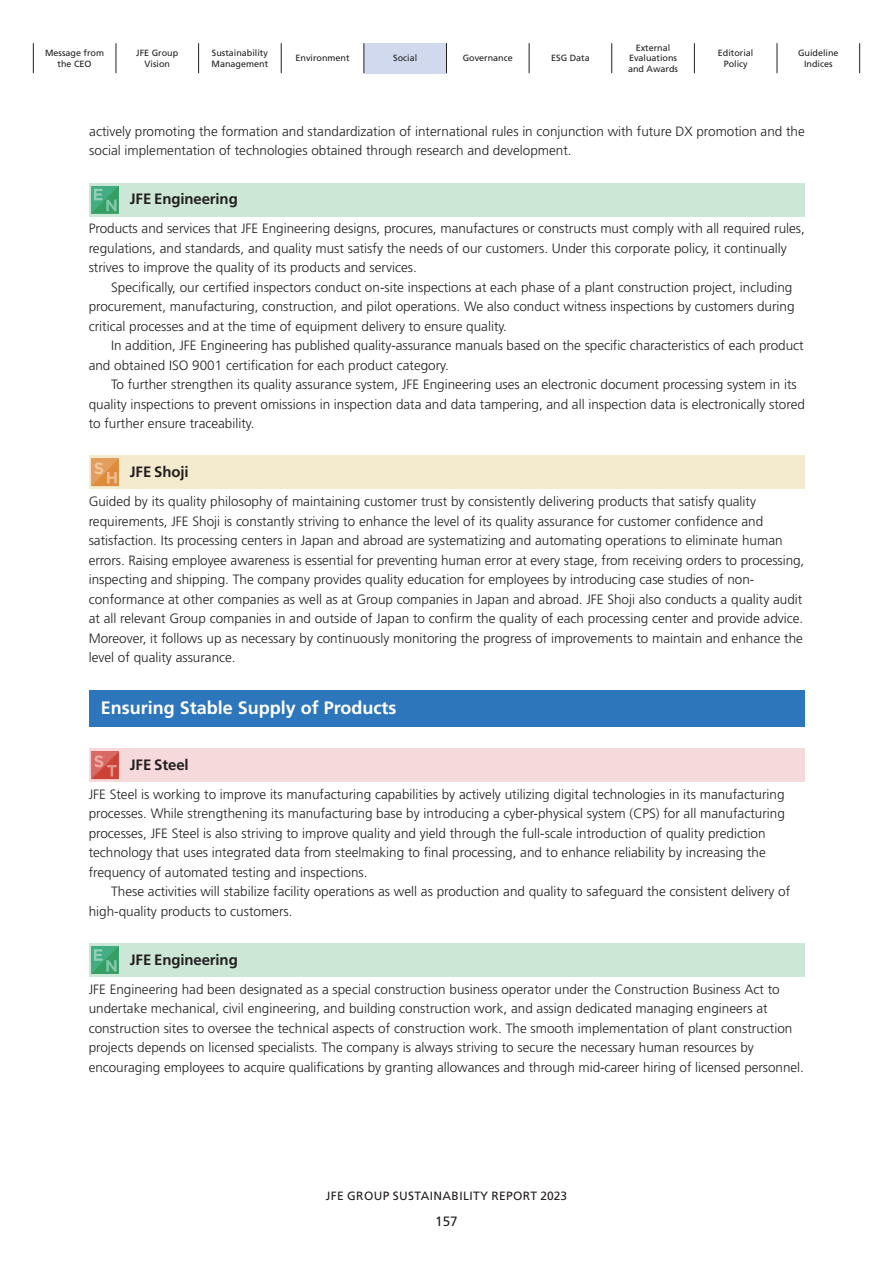
<style>
.page{position:relative;width:893px;height:1263px;background:#fff}
.page>*{position:absolute;margin:0;border:0;box-sizing:border-box;transform-origin:0 0}
.t1{font:700 18px "Frutiger";color:#fff}
.t2{font:700 15px "Frutiger";letter-spacing:-.01em;color:#231f20}
.t3{font:300 13.5px/19.5px "Frutiger";color:#231f20}
.t4{font:13.5px "Frutiger";color:#231f20}
.t5{font:12px "Frutiger";letter-spacing:.03em;color:#231f20}
.t6{font:9px/10.5px "Frutiger";color:#231f20;text-align:center}
</style>
<div class="page">
<div style="left:364px;top:43px;width:83px;height:30px;background:#d1d9ee"></div>
<hr style="left:33px;top:43px;width:1px;height:30px;background:#231f20">
<hr style="left:116px;top:43px;width:1px;height:30px;background:#231f20">
<hr style="left:198px;top:43px;width:1px;height:30px;background:#231f20">
<hr style="left:281px;top:43px;width:1px;height:30px;background:#231f20">
<hr style="left:364px;top:43px;width:1px;height:30px;background:#231f20">
<hr style="left:446px;top:43px;width:1px;height:30px;background:#231f20">
<hr style="left:529px;top:43px;width:1px;height:30px;background:#231f20">
<hr style="left:611px;top:43px;width:1px;height:30px;background:#231f20">
<hr style="left:694px;top:43px;width:1px;height:30px;background:#231f20">
<hr style="left:777px;top:43px;width:1px;height:30px;background:#231f20">
<hr style="left:859px;top:43px;width:1px;height:30px;background:#231f20">
<div style="left:89px;top:690px;width:715px;height:36px;background:#2e76bc"></div>
<div style="left:89px;top:183px;width:715px;height:33px;background:#cce7d5"></div>
<svg style="left:91px;top:186px;width:28px;height:27px"></svg>
<div style="left:89px;top:456px;width:715px;height:33px;background:#f4eace"></div>
<svg style="left:91px;top:459px;width:28px;height:27px"></svg>
<div style="left:89px;top:748px;width:715px;height:34px;background:#f6d9da"></div>
<svg style="left:91px;top:752px;width:28px;height:27px"></svg>
<div style="left:89px;top:943px;width:715px;height:33px;background:#cce7d5"></div>
<svg style="left:91px;top:946px;width:28px;height:28px"></svg>
<p class="t6" style="left:45px;top:48px;width:61px">Message from the CEO</p>
<p class="t6" style="left:136px;top:48px;width:44px">JFE Group<br>Vision</p>
<p class="t6" style="left:212px;top:48px;width:58px;text-align:left">Sustainability<br>Management</p>
<p class="t6" style="left:296px;top:53px;width:56px">Environment</p>
<p class="t6" style="left:393px;top:53px;width:26px">Social</p>
<p class="t6" style="left:463px;top:53px;width:52px">Governance</p>
<p class="t6" style="left:551px;top:53px;width:40px">ESG Data</p>
<p class="t6" style="left:628px;top:42px;width:52px">External<br>Evaluations and Awards</p>
<p class="t6" style="left:718px;top:48px;width:37px">Editorial<br>Policy</p>
<p class="t6" style="left:798px;top:48px;width:42px">Guideline<br>Indices</p>
<p class="t3" style="left:89px;top:122px;width:717px">actively promoting the formation and standardization of international rules in conjunction with future DX promotion and the social implementation of technologies obtained through research and development.</p>
<p class="t2" style="left:130px;top:190px;width:109px">JFE Engineering</p>
<p class="t3" style="left:89px;top:219px;width:718px">Products and services that JFE Engineering designs, procures, manufactures or constructs must comply with all required rules, regulations, and standards, and quality must satisfy the needs of our customers. Under this corporate policy, it continually strives to improve the quality of its products and services.</p>
<p class="t3" style="left:89px;top:278px;width:707px;text-indent:23px">Specifically, our certified inspectors conduct on-site inspections at each phase of a plant construction project, including procurement, manufacturing, construction, and pilot operations. We also conduct witness inspections by customers during critical processes and at the time of equipment delivery to ensure quality.</p>
<p class="t3" style="left:89px;top:336px;width:716px;text-indent:23px">In addition, JFE Engineering has published quality-assurance manuals based on the specific characteristics of each product and obtained ISO 9001 certification for each product category.</p>
<p class="t3" style="left:89px;top:375px;width:718px;text-indent:23px">To further strengthen its quality assurance system, JFE Engineering uses an electronic document processing system in its quality inspections to prevent omissions in inspection data and data tampering, and all inspection data is electronically stored to further ensure traceability.</p>
<p class="t2" style="left:130px;top:463px;width:60px">JFE Shoji</p>
<p class="t3" style="left:89px;top:492px;width:717px">Guided by its quality philosophy of maintaining customer trust by consistently delivering products that satisfy quality requirements, JFE Shoji is constantly striving to enhance the level of its quality assurance for customer confidence and satisfaction. Its processing centers in Japan and abroad are systematizing and automating operations to eliminate human errors. Raising employee awareness is essential for preventing human error at every stage, from receiving orders to processing, inspecting and shipping. The company provides quality education for employees by introducing case studies of non&shy;conformance at other companies as well as at Group companies in Japan and abroad. JFE Shoji also conducts a quality audit at all relevant Group companies in and outside of Japan to confirm the quality of each processing center and provide advice.<br>Moreover, it follows up as necessary by continuously monitoring the progress of improvements to maintain and enhance the level of quality assurance.</p>
<h1 class="t1" style="left:101px;top:698px;width:297px">Ensuring Stable Supply of Products</h1>
<p class="t2" style="left:130px;top:755px;width:60px">JFE Steel</p>
<p class="t3" style="left:89px;top:785px;width:698px">JFE Steel is working to improve its manufacturing capabilities by actively utilizing digital technologies in its manufacturing processes. While strengthening its manufacturing base by introducing a cyber-physical system (CPS) for all manufacturing processes, JFE Steel is also striving to improve quality and yield through the full-scale introduction of quality prediction technology that uses integrated data from steelmaking to final processing, and to enhance reliability by increasing the frequency of automated testing and inspections.</p>
<p class="t3" style="left:89px;top:882px;width:703px;text-indent:23px">These activities will stabilize facility operations as well as production and quality to safeguard the consistent delivery of high-quality products to customers.</p>
<p class="t2" style="left:130px;top:951px;width:109px">JFE Engineering</p>
<p class="t3" style="left:89px;top:980px;width:717px">JFE Engineering had been designated as a special construction business operator under the Construction Business Act to undertake mechanical, civil engineering, and building construction work, and assign dedicated managing engineers at construction sites to oversee the technical aspects of construction work. The smooth implementation of plant construction projects depends on licensed specialists. The company is always striving to secure the necessary human resources by encouraging employees to acquire qualifications by granting allowances and through mid-career hiring of licensed personnel.</p>
<p class="t5" style="left:326px;top:1188px;width:243px">JFE GROUP SUSTAINABILITY REPORT 2023</p>
<p class="t4" style="left:435px;top:1214px;width:24px">157</p>
</div>
